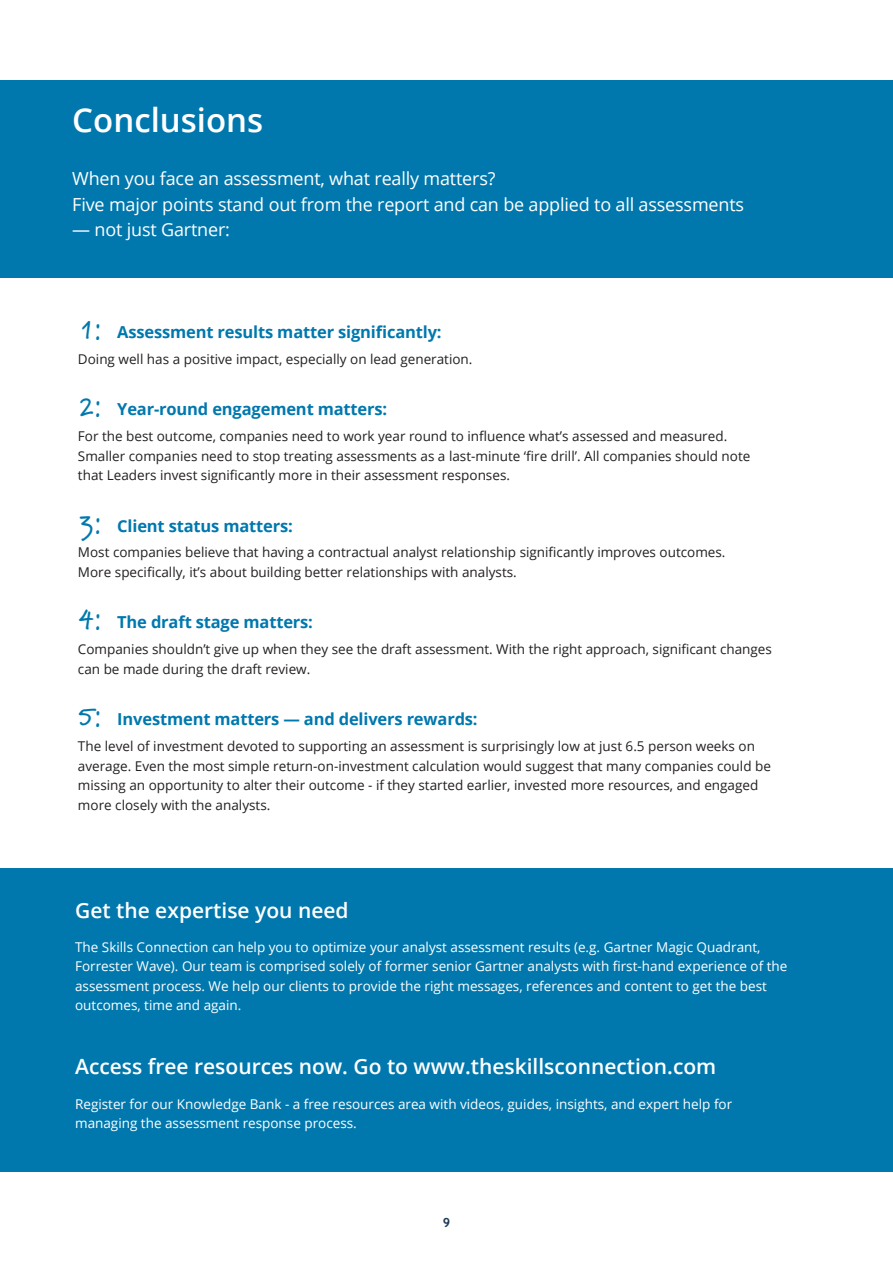
<style>
.page{position:relative;width:893px;height:1263px;background:#fff}
.page>*{position:absolute;margin:0;border:0;box-sizing:border-box;transform-origin:0 0}
.t1{font:600 33px "Open Sans";color:#fff}
.heading{font:600 21px "Open Sans";color:#fff}
.SIdebars{font:18px/25.5px "Open Sans";letter-spacing:-.01em;color:#fff}
.body_text{font:700 16.5px "Open Sans";letter-spacing:-.01em;color:#0078ae}
.body_text-2{font:13.5px/19.5px "Open Sans";color:#231f20}
.body_text-3{font:13.5px/19.5px "Open Sans";color:#fff}
.sub_header{font:700 12.75px "Trebuchet MS";color:#203b56}
.s1{font-family:"Marydale";font-size:25.5px}
.s2{font-family:"Marydale";font-size:31.5px}
</style>
<div class="page">
<div style="left:0;top:80px;width:893px;height:197px;background:#0078ae"></div>
<div style="left:0;top:868px;width:893px;height:303px;background:#0078ae"></div>
<p class="t1" style="left:72px;top:98px;width:193px">Conclusions</p>
<p class="SIdebars" style="left:72px;top:166px;width:673px">When you face an assessment, what really matters?<br>Five major points stand out from the report and can be applied to all assessments</p>
<p class="SIdebars" style="left:72px;top:217px;width:159px">— not just Gartner:</p>
<p class="body_text" style="left:78px;top:320px;width:365px"><span class="s1">1</span><span class="s2">:</span> Assessment results matter significantly:</p>
<p class="body_text-2" style="left:78px;top:349px;width:396px">Doing well has a positive impact, especially on lead generation.</p>
<p class="body_text" style="left:78px;top:398px;width:311px"><span class="s1">2</span><span class="s2">:</span> Year-round engagement matters:</p>
<p class="body_text-2" style="left:78px;top:426px;width:674px">For the best outcome, companies need to work year round to influence what’s assessed and measured.<br>Smaller companies need to stop treating assessments as a last-minute ‘fire drill’. All companies should note that Leaders invest significantly more in their assessment responses.</p>
<p class="body_text" style="left:78px;top:514px;width:216px"><span class="s1">3</span><span class="s2">:</span> Client status matters:</p>
<p class="body_text-2" style="left:78px;top:542px;width:649px">Most companies believe that having a contractual analyst relationship significantly improves outcomes.<br>More specifically, it’s about building better relationships with analysts.</p>
<p class="body_text" style="left:78px;top:611px;width:237px"><span class="s1">4</span><span class="s2">:</span> The draft stage matters:</p>
<p class="body_text-2" style="left:78px;top:639px;width:695px">Companies shouldn’t give up when they see the draft assessment. With the right approach, significant changes can be made during the draft review.</p>
<p class="body_text" style="left:78px;top:707px;width:401px"><span class="s1">5</span><span class="s2">:</span> Investment matters — and delivers rewards:</p>
<p class="body_text-2" style="left:78px;top:736px;width:694px">The level of investment devoted to supporting an assessment is surprisingly low at just 6.5 person weeks on average. Even the most simple return-on-investment calculation would suggest that many companies could be missing an opportunity to alter their outcome - if they started earlier, invested more resources, and engaged more closely with the analysts.</p>
<p class="heading" style="left:75px;top:895px;width:275px">Get the expertise you need</p>
<p class="body_text-3" style="left:75px;top:937px;width:714px">The Skills Connection can help you to optimize your analyst assessment results (e.g. Gartner Magic Quadrant, Forrester Wave). Our team is comprised solely of former senior Gartner analysts with first-hand experience of the assessment process. We help our clients to provide the right messages, references and content to get the best outcomes, time and again.</p>
<p class="heading" style="left:75px;top:1052px;width:643px">Access free resources now. Go to www.theskillsconnection.com</p>
<p class="body_text-3" style="left:75px;top:1094px;width:659px">Register for our Knowledge Bank - a free resources area with videos, guides, insights, and expert help for managing the assessment response process.</p>
<p class="sub_header" style="left:443px;top:1215px;width:9px">9</p>
</div>
